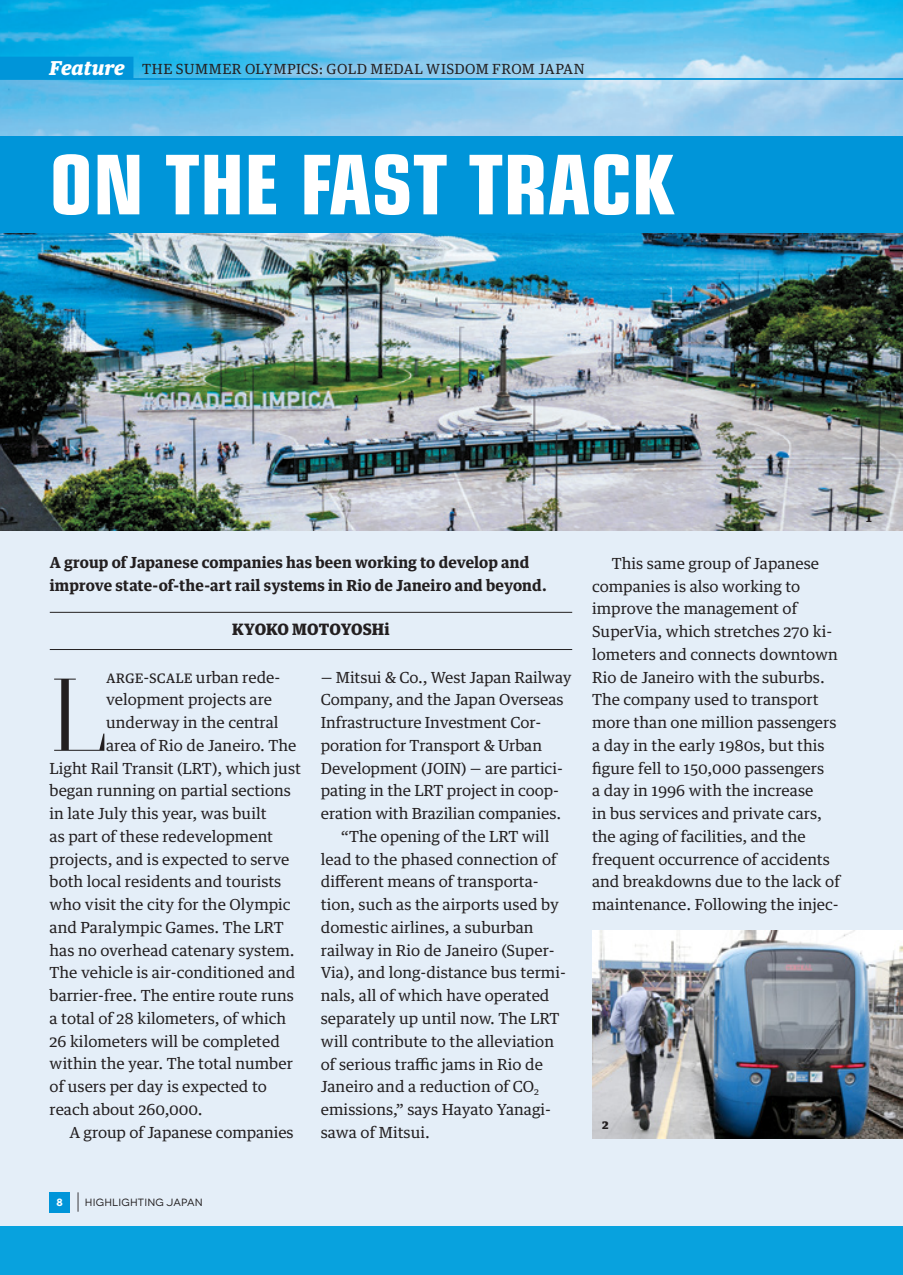
<style>
.page{position:relative;width:903px;height:1275px;background:#fff}
.page>*{position:absolute;margin:0;border:0;box-sizing:border-box;transform-origin:0 0}
.t1{font:300 103.08px "Prumo Display";color:#231f20}
.t2{font:700 condensed 82.25px "Eurostile";color:#fff}
.t3{font:300 22.75px "Novecentowide";color:#231f20}
.t4{font:900 15.75px "Guardian Text Egyp";color:#231f20}
.t5{font:15.4px/22.8px "Guardian Text Egyp";color:#231f20}
.t6{font:700 15.4px/22.8px "Guardian Text Egyp";letter-spacing:.005em;color:#231f20}
.t7{font:14px "Guardian Text Egyp";letter-spacing:.035em;color:#231f20}
.t8{font:900 12.25px "Guardian Text Egyp";color:#231f20}
.t9{font:10.5px "Novecentowide";letter-spacing:.02em;color:#231f20}
.t10{font:700 10.5px "Novecentowide";color:#fff}
.s1{font-weight:900;font-style:italic;font-size:19.25px;color:#fff}
</style>
<div class="page">
<div style="left:0;top:0;width:903px;height:1267px;background:#e4eef8"></div>
<img style="left:0;top:0;width:903px;height:530px">
<div style="left:50px;top:1192px;width:20px;height:20px;background:#0095d9"></div>
<svg style="left:0;top:57px;width:903px;height:23px;background:#66bfe9"></svg>
<hr style="left:50px;top:612px;width:522px;height:1px;background:#231f20">
<hr style="left:50px;top:649px;width:522px;height:1px;background:#231f20">
<img style="left:592px;top:931px;width:311px;height:207px">
<div style="left:0;top:137px;width:903px;height:96px;background:#0095d9"></div>
<div style="left:0;top:1226px;width:903px;height:49px;background:#08a2de"></div>
<p class="t7" style="left:50px;top:57px;width:537px"><span class="s1">Feature</span> THE SUMMER OLYMPICS: GOLD MEDAL WISDOM FROM JAPAN</p>
<h2 class="t2" style="left:50px;top:135px;width:626px">ON THE FAST TRACK</h2>
<p class="t6" style="left:50px;top:550px;width:498px">A group of Japanese companies has been working to develop and improve state-of-the-art rail systems in Rio de Janeiro and beyond.</p>
<p class="t4" style="left:232px;top:616px;width:159px">KYOKO MOTOYOSHi</p>
<p class="t5" style="left:106px;top:664px;width:176px">arge-scale urban rede-</p>
<p class="t5" style="left:106px;top:687px;width:167px">velopment projects are</p>
<p class="t5" style="left:106px;top:710px;width:174px">underway in the central</p>
<p class="t5" style="left:106px;top:732px;width:192px">area of Rio de Janeiro. The</p>
<p class="t5" style="left:50px;top:755px;width:253px">Light Rail Transit (LRT), which just</p>
<p class="t5" style="left:50px;top:778px;width:243px">began running on partial sections</p>
<p class="t5" style="left:50px;top:801px;width:218px">in late July this year, was built</p>
<p class="t5" style="left:50px;top:823px;width:225px">as part of these redevelopment</p>
<p class="t5" style="left:50px;top:846px;width:241px">projects, and is expected to serve</p>
<p class="t5" style="left:50px;top:869px;width:233px">both local residents and tourists</p>
<p class="t5" style="left:50px;top:892px;width:242px">who visit the city for the Olympic</p>
<p class="t5" style="left:50px;top:914px;width:235px">and Paralympic Games. The LRT</p>
<p class="t5" style="left:50px;top:937px;width:247px">has no overhead catenary system.</p>
<p class="t5" style="left:50px;top:960px;width:247px">The vehicle is air-conditioned and</p>
<p class="t5" style="left:50px;top:983px;width:246px">barrier-free. The entire route runs</p>
<p class="t5" style="left:50px;top:1005px;width:238px">a total of 28 kilometers, of which</p>
<p class="t5" style="left:50px;top:1028px;width:232px">26 kilometers will be completed</p>
<p class="t5" style="left:50px;top:1051px;width:245px">within the year. The total number</p>
<p class="t5" style="left:50px;top:1074px;width:219px">of users per day is expected to</p>
<p class="t5" style="left:50px;top:1096px;width:154px">reach about 260,000.</p>
<p class="t5" style="left:69px;top:1119px;width:226px">A group of Japanese companies</p>
<h1 class="t1" style="left:50px;top:655px;width:58px">L</h1>
<p class="t5" style="left:321px;top:664px;width:252px">— Mitsui &amp; Co., West Japan Railway</p>
<p class="t5" style="left:321px;top:687px;width:244px">Company, and the Japan Overseas</p>
<p class="t5" style="left:321px;top:710px;width:222px">Infrastructure Investment Cor-</p>
<p class="t5" style="left:321px;top:732px;width:223px">poration for Transport &amp; Urban</p>
<p class="t5" style="left:321px;top:755px;width:243px">Development (JOIN) — are partici-</p>
<p class="t5" style="left:321px;top:778px;width:240px">pating in the LRT project in coop-</p>
<p class="t5" style="left:321px;top:801px;width:242px">eration with Brazilian companies.</p>
<p class="t5" style="left:341px;top:823px;width:210px">“The opening of the LRT will</p>
<p class="t5" style="left:321px;top:846px;width:238px">lead to the phased connection of</p>
<p class="t5" style="left:321px;top:869px;width:219px">different means of transporta-</p>
<p class="t5" style="left:321px;top:892px;width:240px">tion, such as the airports used by</p>
<p class="t5" style="left:321px;top:914px;width:214px">domestic airlines, a suburban</p>
<p class="t5" style="left:321px;top:937px;width:235px">railway in Rio de Janeiro (Super-</p>
<p class="t5" style="left:321px;top:960px;width:247px">Via), and long-distance bus termi-</p>
<p class="t5" style="left:321px;top:983px;width:230px">nals, all of which have operated</p>
<p class="t5" style="left:321px;top:1005px;width:240px">separately up until now. The LRT</p>
<p class="t5" style="left:321px;top:1028px;width:235px">will contribute to the alleviation</p>
<p class="t5" style="left:321px;top:1051px;width:224px">of serious traffic jams in Rio de</p>
<p class="t5" style="left:321px;top:1074px;width:219px">Janeiro and a reduction of CO<sub>2</sub></p>
<p class="t5" style="left:321px;top:1096px;width:232px">emissions,” says Hayato Yanagi-</p>
<p class="t5" style="left:321px;top:1119px;width:111px">sawa of Mitsui.</p>
<h3 class="t3" style="left:76px;top:1189px;width:7px">|</h3>
<p class="t10" style="left:57px;top:1196px;width:8px">8</p>
<p class="t9" style="left:85px;top:1196px;width:119px">HIGHLIGHTING JAPAN</p>
<p class="t5" style="left:592px;top:550px;width:249px;text-indent:20px">This same group of Japanese companies is also working to improve the management of<br>SuperVia, which stretches 270 ki&shy;lometers and connects downtown<br>Rio de Janeiro with the suburbs.<br>The company used to transport more than one million passengers a day in the early 1980s, but this figure fell to 150,000 passengers<br>a day in 1996 with the increase<br>in bus services and private cars, the aging of facilities, and the frequent occurrence of accidents and breakdowns due to the lack of maintenance. Following the injec-</p>
<p class="t8" style="left:602px;top:1114px;width:8px">2</p>
<p class="t8" style="left:866px;top:507px;width:7px">1</p>
</div>
